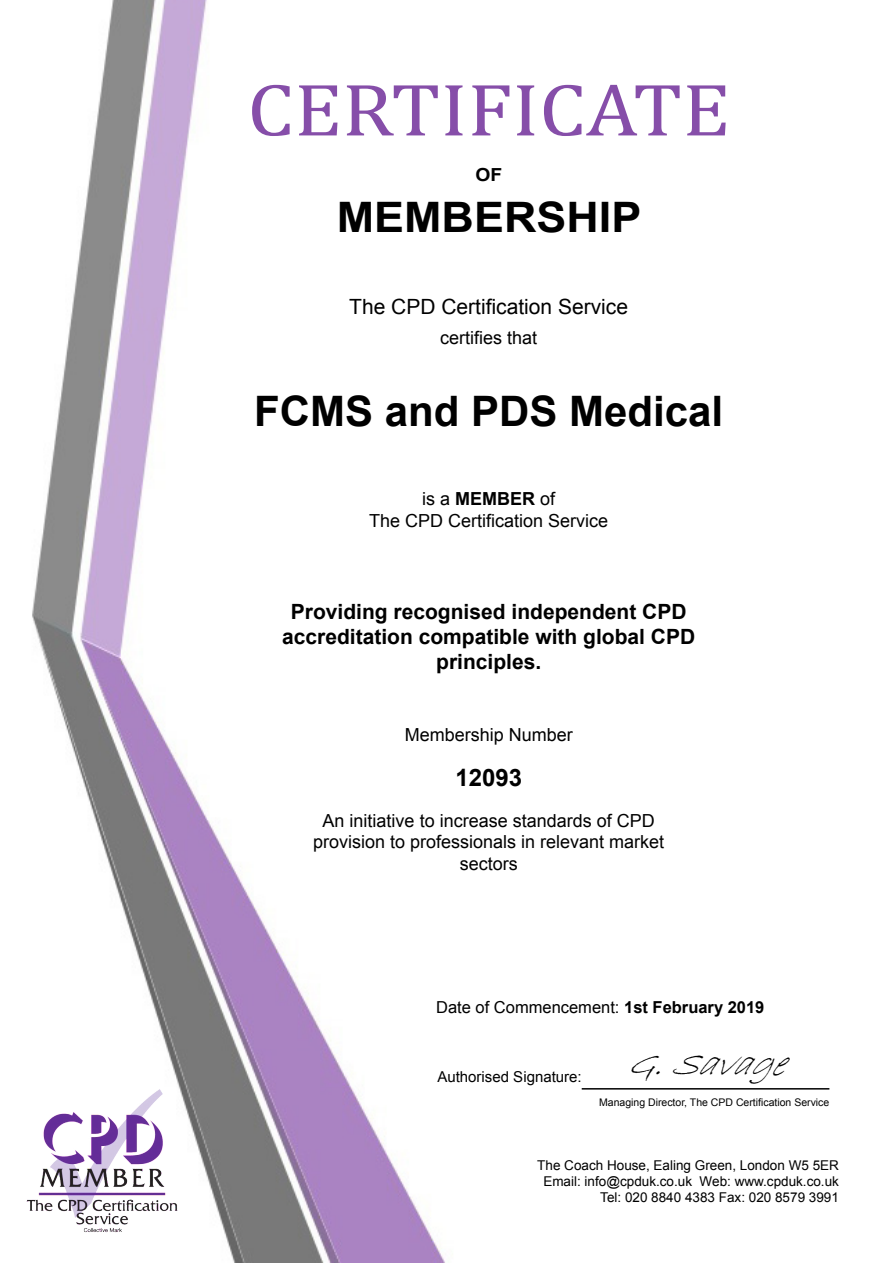
<style>
.page{position:relative;width:893px;height:1263px;background:#fff}
.page>*{position:absolute;margin:0;border:0;box-sizing:border-box;transform-origin:0 0}
.t1{font:75px "Cambria";color:#864ea9;scale:1.11 1}
.t2{font:700 42px "Arial";color:#000}
.t3{font:700 42px "Arial";color:#000;scale:1.07 1}
.t4{font:italic 36px "Bradley Hand ITC";color:#000}
.t5{font:700 24px "Arial";color:#000}
.t6{font:700 21px/25.2px "Arial";color:#000;text-align:center}
.t7{font:21px "Arial";color:#000}
.t8{font:18px/21.6px "Arial";color:#000;text-align:center}
.t9{font:700 18px "Arial";color:#000;scale:1.07 1}
.t10{font:16.5px "Arial";color:#000}
.t11{font:15px "Arial";color:#000}
.t12{font:13.5px/16.2px "Arial";color:#000;text-align:right}
.t13{font:10.5px "Arial";color:#000}
.s1{font-weight:700}
</style>
<div class="page">
<img style="left:32px;top:0;width:798px;height:1263px">
<hr style="left:582px;top:1088px;width:247px;height:1px;background:#000">
<img style="left:26px;top:1086px;width:154px;height:148px">
<h1 class="t1" style="left:247px;top:66px;width:437px">CERTIFICATE</h1>
<p class="t9" style="left:475px;top:163px;width:27px">OF</p>
<h2 class="t3" style="left:337px;top:189px;width:286px">MEMBERSHIP</h2>
<p class="t7" style="left:349px;top:293px;width:280px">The CPD Certification Service</p>
<p class="t8" style="left:440px;top:327px;width:99px">certifies that</p>
<h2 class="t2" style="left:254px;top:381px;width:471px">FCMS and PDS Medical</h2>
<p class="t8" style="left:369px;top:488px;width:241px">is a <span class="s1">MEMBER</span> of<br>The CPD Certification Service</p>
<p class="t6" style="left:282px;top:599px;width:415px">Providing recognised independent CPD accreditation compatible with global CPD principles.</p>
<p class="t8" style="left:405px;top:724px;width:170px">Membership Number</p>
<h3 class="t5" style="left:455px;top:762px;width:68px">12093</h3>
<p class="t8" style="left:313px;top:810px;width:353px">An initiative to increase standards of CPD provision to professionals in relevant market sectors</p>
<p class="t10" style="left:436px;top:996px;width:330px">Date of Commencement: <span class="s1">1st February 2019</span></p>
<p class="t11" style="left:437px;top:1067px;width:146px">Authorised Signature:</p>
<h3 class="t4" style="left:627px;top:1041px;width:186px">G.Savage</h3>
<p class="t13" style="left:599px;top:1095px;width:232px">Managing Director, The CPD Certification Service</p>
<p class="t12" style="left:537px;top:1157px;width:303px">The Coach House, Ealing Green, London W5 5ER<br>Email: info@cpduk.co.uk Web: www.cpduk.co.uk<br>Tel: 020 8840 4383 Fax: 020 8579 3991</p>
</div>
